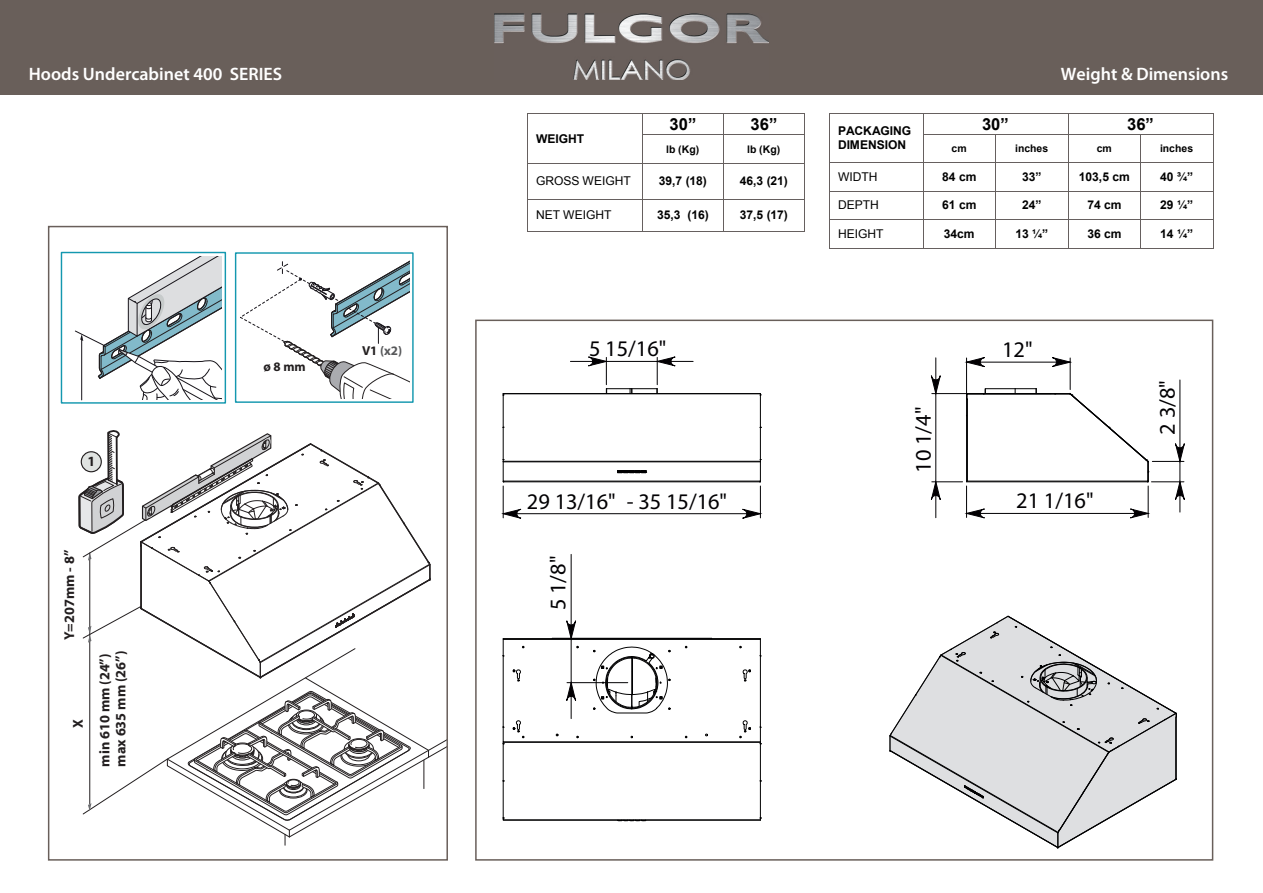
<style>
.page{position:relative;width:1263px;height:893px;background:#fff}
.page>*{position:absolute;margin:0;border:0;box-sizing:border-box;transform-origin:0 0}
.t1{font:22.35px "Myriad Pro";color:#020003}
.t2{font:600 18px "Myriad Pro";color:#fff}
.t3{font:700 16.65px "Arial";color:#000}
.t4{font:700 14.25px/15.9px "Myriad";color:#231f20}
.t5{font:700 14.1px "Myriad Pro";color:#231f20}
.t6{font:700 13.05px "Myriad Pro";color:#57585a}
.t7{font:700 13.05px "Myriad Pro";color:#231f20}
.t8{font:700 12.15px/14px "Arial";letter-spacing:-.005em;color:#000}
.t9{font:12.15px "Arial";color:#000}
.t10{font:700 10.5px "Arial";color:#000}
.s1{color:#231f20}
</style>
<div class="page">
<div style="left:0;top:0;width:1263px;height:94px;background:#695f5a"></div>
<img style="left:494px;top:14px;width:275px;height:66px">
<hr style="left:966px;top:486px;width:1px;height:31px;background:#020003">
<hr style="left:1148px;top:486px;width:1px;height:31px;background:#020003">
<hr style="left:760px;top:486px;width:1px;height:32px;background:#020003">
<hr style="left:503px;top:486px;width:1px;height:32px;background:#020003">
<hr style="left:571px;top:554px;width:1px;height:129px;background:#020003">
<hr style="left:932px;top:393px;width:119px;height:1px;background:#020003">
<hr style="left:932px;top:481px;width:30px;height:1px;background:#020003">
<hr style="left:1070px;top:358px;width:1px;height:32px;background:#020003">
<hr style="left:966px;top:358px;width:1px;height:37px;background:#020003">
<hr style="left:1152px;top:461px;width:32px;height:1px;background:#020003">
<hr style="left:1151px;top:481px;width:33px;height:1px;background:#020003">
<hr style="left:1179px;top:380px;width:1px;height:81px;background:#020003">
<svg style="left:964px;top:503px;width:186px;height:16px"></svg>
<svg style="left:501px;top:506px;width:262px;height:13px"></svg>
<svg style="left:930px;top:357px;width:16px;height:162px"></svg>
<svg style="left:964px;top:357px;width:108px;height:12px"></svg>
<svg style="left:1168px;top:411px;width:17px;height:102px"></svg>
<hr style="left:504px;top:481px;width:256px;height:1px;background:#000001">
<hr style="left:503px;top:461px;width:257px;height:1px;background:#000001">
<hr style="left:760px;top:395px;width:1px;height:32px;background:#000001">
<hr style="left:760px;top:427px;width:1px;height:33px;background:#000001">
<svg style="left:759px;top:459px;width:2px;height:24px"></svg>
<hr style="left:503px;top:393px;width:257px;height:1px;background:#000001">
<svg style="left:502px;top:393px;width:3px;height:90px"></svg>
<svg style="left:598px;top:462px;width:49px;height:11px"></svg>
<svg style="left:570px;top:356px;width:124px;height:37px"></svg>
<svg style="left:502px;top:596px;width:259px;height:225px"></svg>
<svg style="left:965px;top:388px;width:184px;height:95px"></svg>
<svg style="left:889px;top:616px;width:288px;height:233px"></svg>
<svg style="left:75px;top:94px;width:373px;height:751px"></svg>
<div style="left:48px;top:226px;width:400px;height:635px;border:2px solid #695f5a"></div>
<hr style="left:528px;top:113px;width:114px;height:1px;background:#66605f">
<hr style="left:643px;top:113px;width:80px;height:1px;background:#66605f">
<hr style="left:724px;top:113px;width:80px;height:1px;background:#66605f">
<hr style="left:643px;top:134px;width:80px;height:1px;background:#66605f">
<hr style="left:724px;top:134px;width:80px;height:1px;background:#66605f">
<hr style="left:528px;top:163px;width:114px;height:1px;background:#66605f">
<svg style="left:642px;top:113px;width:1px;height:51px"></svg>
<hr style="left:643px;top:163px;width:80px;height:1px;background:#66605f">
<svg style="left:723px;top:113px;width:1px;height:51px"></svg>
<hr style="left:724px;top:163px;width:80px;height:1px;background:#66605f">
<svg style="left:804px;top:113px;width:1px;height:51px"></svg>
<hr style="left:528px;top:164px;width:1px;height:35px;background:#66605f">
<hr style="left:642px;top:164px;width:1px;height:35px;background:#66605f">
<hr style="left:723px;top:164px;width:1px;height:35px;background:#66605f">
<hr style="left:804px;top:164px;width:1px;height:35px;background:#66605f">
<hr style="left:528px;top:199px;width:114px;height:1px;background:#66605f">
<hr style="left:643px;top:199px;width:80px;height:1px;background:#66605f">
<hr style="left:724px;top:199px;width:80px;height:1px;background:#66605f">
<hr style="left:528px;top:200px;width:1px;height:31px;background:#66605f">
<hr style="left:528px;top:231px;width:114px;height:1px;background:#66605f">
<hr style="left:642px;top:200px;width:1px;height:31px;background:#66605f">
<hr style="left:643px;top:231px;width:80px;height:1px;background:#66605f">
<hr style="left:723px;top:200px;width:1px;height:31px;background:#66605f">
<hr style="left:724px;top:231px;width:80px;height:1px;background:#66605f">
<hr style="left:804px;top:200px;width:1px;height:31px;background:#66605f">
<hr style="left:830px;top:113px;width:93px;height:1px;background:#66605f">
<hr style="left:923px;top:113px;width:145px;height:1px;background:#66605f">
<hr style="left:1068px;top:113px;width:144px;height:1px;background:#66605f">
<hr style="left:923px;top:134px;width:72px;height:1px;background:#66605f">
<hr style="left:996px;top:134px;width:72px;height:1px;background:#66605f">
<hr style="left:1068px;top:134px;width:72px;height:1px;background:#66605f">
<hr style="left:1141px;top:134px;width:71px;height:1px;background:#66605f">
<hr style="left:830px;top:162px;width:93px;height:1px;background:#66605f">
<hr style="left:923px;top:162px;width:72px;height:1px;background:#66605f">
<hr style="left:996px;top:162px;width:72px;height:1px;background:#66605f">
<hr style="left:1068px;top:162px;width:72px;height:1px;background:#66605f">
<hr style="left:1141px;top:162px;width:71px;height:1px;background:#66605f">
<hr style="left:830px;top:191px;width:93px;height:1px;background:#66605f">
<hr style="left:923px;top:191px;width:72px;height:1px;background:#66605f">
<hr style="left:996px;top:191px;width:72px;height:1px;background:#66605f">
<hr style="left:1068px;top:191px;width:72px;height:1px;background:#66605f">
<hr style="left:1141px;top:191px;width:71px;height:1px;background:#66605f">
<hr style="left:830px;top:219px;width:93px;height:1px;background:#66605f">
<hr style="left:923px;top:219px;width:72px;height:1px;background:#66605f">
<hr style="left:996px;top:219px;width:72px;height:1px;background:#66605f">
<hr style="left:1068px;top:219px;width:72px;height:1px;background:#66605f">
<hr style="left:1141px;top:219px;width:71px;height:1px;background:#66605f">
<svg style="left:829px;top:113px;width:1px;height:136px"></svg>
<hr style="left:830px;top:248px;width:93px;height:1px;background:#66605f">
<svg style="left:923px;top:114px;width:1px;height:134px"></svg>
<hr style="left:923px;top:248px;width:72px;height:1px;background:#66605f">
<svg style="left:995px;top:134px;width:1px;height:115px"></svg>
<hr style="left:996px;top:248px;width:72px;height:1px;background:#66605f">
<svg style="left:1068px;top:114px;width:1px;height:134px"></svg>
<hr style="left:1068px;top:248px;width:72px;height:1px;background:#66605f">
<svg style="left:1140px;top:134px;width:1px;height:115px"></svg>
<hr style="left:1141px;top:248px;width:71px;height:1px;background:#66605f">
<h2 class="t2" style="left:29px;top:62px;width:255px">Hoods Undercabinet 400 SERIES</h2>
<h2 class="t2" style="left:1061px;top:63px;width:169px">Weight &amp; Dimensions</h2>
<p class="t5" style="left:87px;top:452px;width:9px">1</p>
<p class="t4" style="left:62px;top:640px;width:92px;rotate:-90deg">Y=207mm - 8”</p>
<p class="t4" style="left:71px;top:728px;width:10px;rotate:-90deg">X</p>
<p class="t4" style="left:97px;top:767px;width:117px;rotate:-90deg">min 610 mm (24”) max 635 mm (26”)</p>
<p class="t7" style="left:263px;top:358px;width:44px">ø 8 mm</p>
<p class="t6" style="left:362px;top:342px;width:42px"><span class="s1">V1</span> (x2)</p>
<p class="t8" style="left:536px;top:132px;width:50px">WEIGHT</p>
<h3 class="t3" style="left:670px;top:113px;width:28px">30”</h3>
<h3 class="t3" style="left:751px;top:113px;width:28px">36”</h3>
<p class="t10" style="left:666px;top:142px;width:35px">lb (Kg)</p>
<p class="t10" style="left:747px;top:142px;width:35px">lb (Kg)</p>
<p class="t9" style="left:536px;top:173px;width:96px">GROSS WEIGHT</p>
<p class="t8" style="left:659px;top:174px;width:50px">39,7 (18)</p>
<p class="t8" style="left:740px;top:174px;width:50px">46,3 (21)</p>
<p class="t9" style="left:536px;top:207px;width:77px">NET WEIGHT</p>
<p class="t8" style="left:657px;top:208px;width:53px">35,3 (16)</p>
<p class="t8" style="left:740px;top:208px;width:50px">37,5 (17)</p>
<h1 class="t1" style="left:589px;top:335px;width:79px">5 15/16"</h1>
<h1 class="t1" style="left:527px;top:487px;width:202px">29 13/16" - 35 15/16"</h1>
<h1 class="t1" style="left:544px;top:610px;width:56px;rotate:-90deg">5 1/8"</h1>
<p class="t8" style="left:838px;top:124px;width:75px">PACKAGING<br>DIMENSION</p>
<h3 class="t3" style="left:982px;top:113px;width:28px">30”</h3>
<h3 class="t3" style="left:1127px;top:113px;width:28px">36”</h3>
<p class="t10" style="left:951px;top:141px;width:17px">cm</p>
<p class="t10" style="left:1015px;top:141px;width:35px">inches</p>
<p class="t10" style="left:1097px;top:141px;width:17px">cm</p>
<p class="t10" style="left:1160px;top:141px;width:35px">inches</p>
<p class="t9" style="left:838px;top:169px;width:41px">WIDTH</p>
<p class="t8" style="left:942px;top:170px;width:36px">84 cm</p>
<p class="t8" style="left:1022px;top:170px;width:21px">33”</p>
<p class="t8" style="left:1079px;top:170px;width:52px">103,5 cm</p>
<p class="t8" style="left:1160px;top:170px;width:34px">40 ¾”</p>
<p class="t9" style="left:838px;top:197px;width:42px">DEPTH</p>
<p class="t8" style="left:942px;top:198px;width:36px">61 cm</p>
<p class="t8" style="left:1022px;top:198px;width:21px">24”</p>
<p class="t8" style="left:1087px;top:198px;width:36px">74 cm</p>
<p class="t8" style="left:1160px;top:198px;width:34px">29 ¼”</p>
<p class="t9" style="left:838px;top:226px;width:47px">HEIGHT</p>
<p class="t8" style="left:944px;top:227px;width:32px">34cm</p>
<p class="t8" style="left:1015px;top:227px;width:34px">13 ¼”</p>
<p class="t8" style="left:1087px;top:227px;width:36px">36 cm</p>
<p class="t8" style="left:1160px;top:227px;width:34px">14 ¼”</p>
<h1 class="t1" style="left:909px;top:473px;width:67px;rotate:-90deg">10 1/4"</h1>
<h1 class="t1" style="left:1002px;top:336px;width:32px">12"</h1>
<h1 class="t1" style="left:1016px;top:487px;width:79px">21 1/16"</h1>
<h1 class="t1" style="left:1154px;top:435px;width:56px;rotate:-90deg">2 3/8"</h1>
</div>
